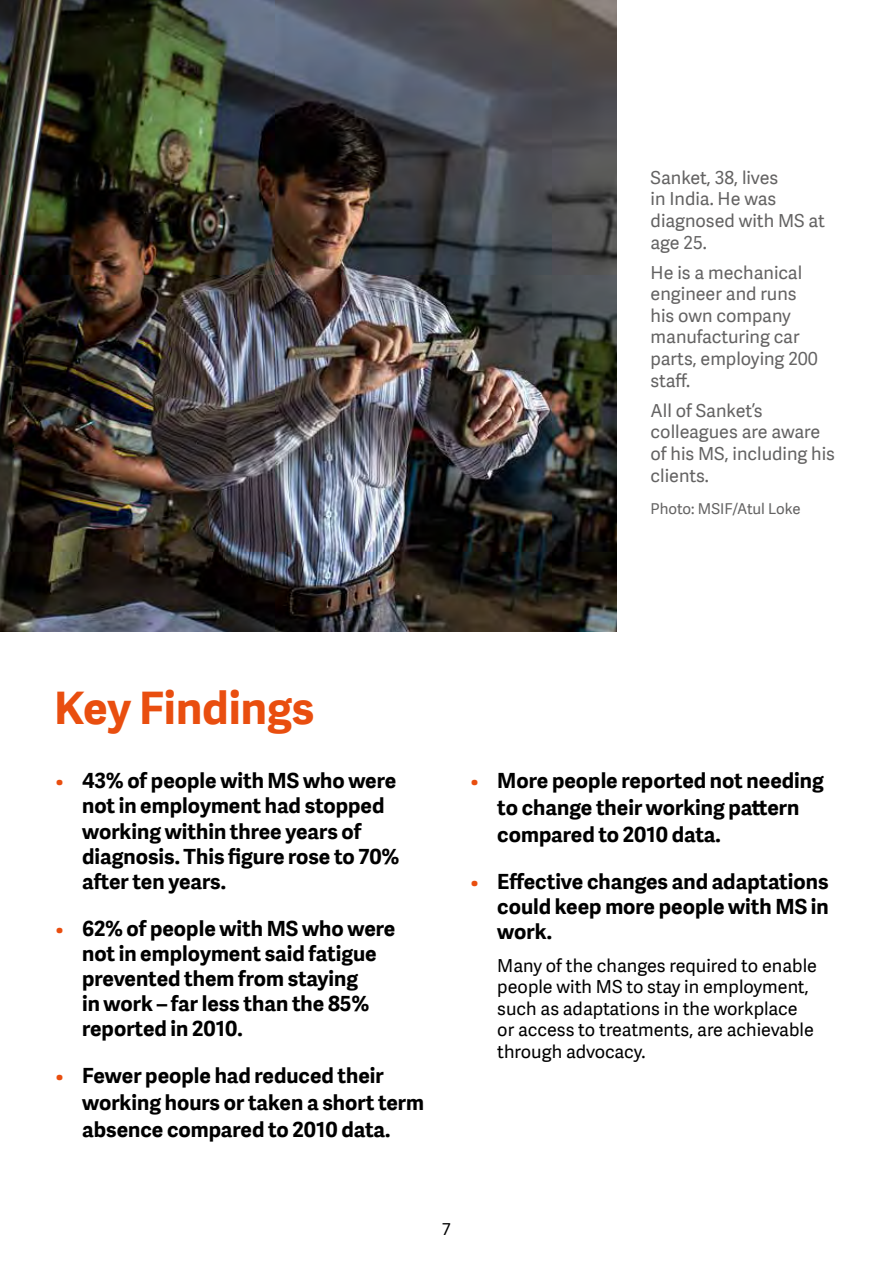
<style>
.page{position:relative;width:893px;height:1263px;background:#fff}
.page>*{position:absolute;margin:0;border:0;box-sizing:border-box;transform-origin:0 0}
.t1{font:700 45px "Adelle Sans";color:#e94e0f}
.t2{font:700 21px/25.2px "Adelle Sans";color:#000}
.t3{font:18px/21.6px "Adelle Sans";color:#646363}
.t4{font:18px/21.6px "Adelle Sans";color:#000}
.t5{font:16.5px "Adelle Sans";color:#000}
.t6{font:15px "Adelle Sans";color:#646363}
.s1{font-size:19.5px;color:#e94e0f}
</style>
<div class="page">
<img style="left:0;top:0;width:617px;height:631px">
<p class="t3" style="left:651px;top:166px;width:176px">Sanket, 38, lives<br>in India. He was diagnosed with MS at age 25.</p>
<p class="t3" style="left:651px;top:261px;width:169px">He is a mechanical engineer and runs his own company manufacturing car parts, employing 200 staff.</p>
<p class="t3" style="left:651px;top:399px;width:186px">All of Sanket’s colleagues are aware of his MS, including his clients.</p>
<p class="t6" style="left:651px;top:498px;width:152px">Photo: MSIF/Atul Loke</p>
<h1 class="t1" style="left:54px;top:675px;width:262px">Key Findings</h1>
<p class="t2" style="left:82px;top:767px;width:319px;text-indent:-27px"><span class="s1">•</span> 43% of people with MS who were not in employment had stopped working within three years of diagnosis. This figure rose to 70% after ten years.</p>
<p class="t2" style="left:82px;top:915px;width:315px;text-indent:-27px"><span class="s1">•</span> 62% of people with MS who were not in employment said fatigue prevented them from staying<br>in work – far less than the 85% reported in 2010.</p>
<p class="t2" style="left:82px;top:1061px;width:344px;line-height:27px;text-indent:-27px"><span class="s1">•</span> Fewer people had reduced their working hours or taken a short term absence compared to 2010 data.</p>
<p class="t2" style="left:497px;top:766px;width:328px;line-height:27px;text-indent:-27px"><span class="s1">•</span> More people reported not needing to change their working pattern compared to 2010 data.</p>
<p class="t2" style="left:497px;top:868px;width:333px;text-align:justify;text-indent:-27px"><span class="s1">•</span> Effective changes and adaptations could keep more people with MS in work.</p>
<p class="t4" style="left:497px;top:954px;width:321px">Many of the changes required to enable people with MS to stay in employment, such as adaptations in the workplace or access to treatments, are achievable through advocacy.</p>
<p class="t5" style="left:442px;top:1217px;width:10px">7</p>
</div>
